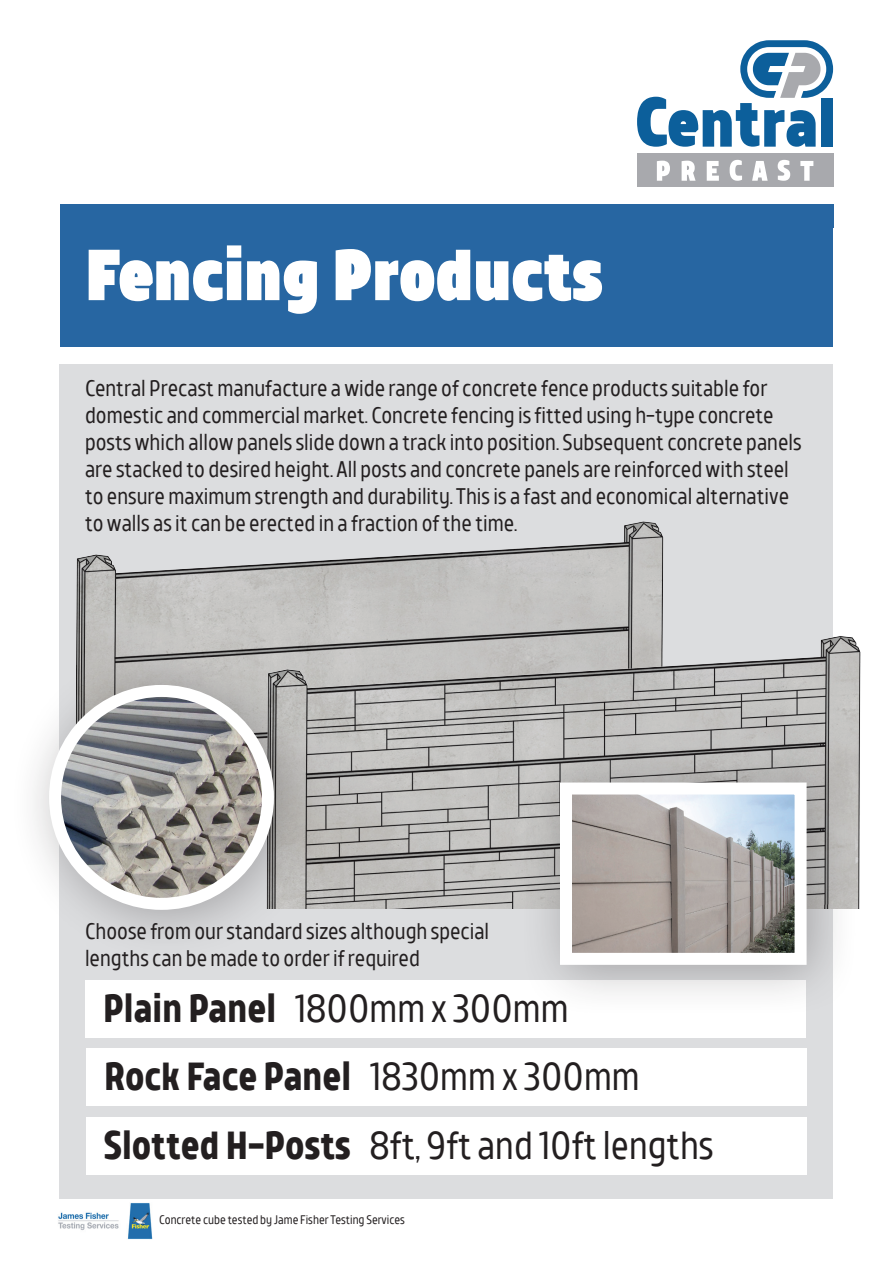
<style>
.page{position:relative;width:893px;height:1263px;background:#fff}
.page>*{position:absolute;margin:0;border:0;box-sizing:border-box;transform-origin:0 0}
.t1{font:900 72px "TT Teds";color:#fff}
.t2{font:39px/68.7px "TT Teds";color:#231f20}
.t3{font:22.5px/27px "TT Teds";color:#231f20}
.t4{font:12.45px "TT Teds";color:#231f20}
.s1{font-weight:700}
</style>
<div class="page">
<div style="left:60px;top:364px;width:773px;height:834px;background:#dcdddf"></div>
<div style="left:60px;top:204px;width:773px;height:142px;background:#2766a2"></div>
<svg style="left:637px;top:40px;width:196px;height:107px"></svg>
<div style="left:822px;top:98px;width:11px;height:49px;background:#0c5f9b"></div>
<div style="left:637px;top:154px;width:196px;height:33px;background:#a8a9ad"></div>
<svg style="left:657px;top:161px;width:13px;height:20px"></svg>
<svg style="left:682px;top:161px;width:14px;height:20px"></svg>
<svg style="left:707px;top:161px;width:12px;height:20px"></svg>
<svg style="left:730px;top:160px;width:12px;height:21px"></svg>
<svg style="left:752px;top:161px;width:16px;height:20px"></svg>
<svg style="left:778px;top:160px;width:12px;height:21px"></svg>
<svg style="left:800px;top:161px;width:13px;height:20px"></svg>
<div style="left:85px;top:980px;width:721px;height:58px;background:#fff"></div>
<div style="left:86px;top:1048px;width:721px;height:58px;background:#fff"></div>
<div style="left:86px;top:1117px;width:721px;height:58px;background:#fff"></div>
<img style="left:76px;top:521px;width:588px;height:120px">
<img style="left:254px;top:630px;width:607px;height:279px">
<div style="left:5px;top:641px;width:317px;height:317px;background:#231f20;opacity:.3"></div>
<img style="left:55px;top:691px;width:213px;height:213px;border-radius:106px">
<div style="left:49px;top:685px;width:225px;height:225px;border:12px solid #fff;border-radius:50%"></div>
<div style="left:516px;top:738px;width:342px;height:278px;background:#231f20;opacity:.3"></div>
<img style="left:573px;top:795px;width:221px;height:157px">
<div style="left:560px;top:782px;width:247px;height:183px;border:12px solid #fff"></div>
<img style="left:58px;top:1203px;width:95px;height:36px">
<h1 class="t1" style="left:85px;top:227px;width:519px">Fencing Products</h1>
<p class="t3" style="left:85px;top:375px;width:718px">Central Precast manufacture a wide range of concrete fence products suitable for domestic and commercial market. Concrete fencing is fitted using h-type concrete posts which allow panels slide down a track into position. Subsequent concrete panels are stacked to desired height. All posts and concrete panels are reinforced with steel to ensure maximum strength and durability. This is a fast and economical alternative to walls as it can be erected in a fraction of the time.</p>
<p class="t3" style="left:85px;top:918px;width:406px">Choose from our standard sizes although special lengths can be made to order if required</p>
<h2 class="t2" style="left:103px;top:974px;width:612px"><span class="s1">Plain Panel</span> 1800mm x 300mm<br><span class="s1">Rock Face Panel</span> 1830mm x 300mm<br><span class="s1">Slotted H-Posts</span> 8ft, 9ft and 10ft lengths</h2>
<p class="t4" style="left:159px;top:1212px;width:247px">Concrete cube tested by Jame Fisher Testing Services</p>
</div>
